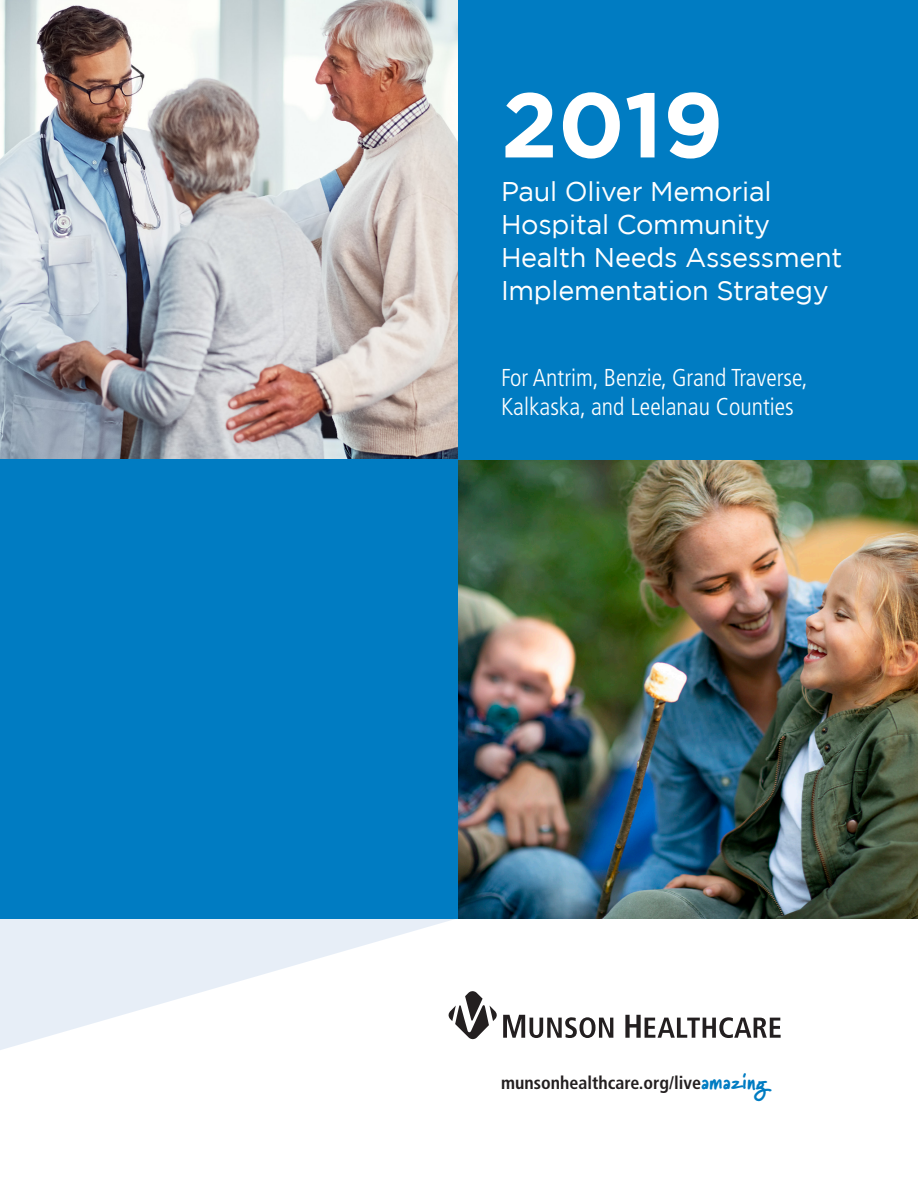
<style>
.page{position:relative;width:918px;height:1188px;background:#fff}
.page>*{position:absolute;margin:0;border:0;box-sizing:border-box;transform-origin:0 0}
.t1{font:700 91.5px "Gotham";color:#fff}
.t2{font:27px/33px "Gotham";letter-spacing:-.01em;color:#fff}
.t3{font:300 condensed 24.45px/29.4px "Frutiger";color:#fff}
.t4{font:700 condensed 18px "Frutiger";color:#231f20}
.s1{font-family:"Marydale";font-weight:900;font-stretch:normal;font-size:21.75px;color:#007cc2}
</style>
<div class="page">
<svg style="left:0;top:918px;width:676px;height:132px"></svg>
<img style="left:458px;top:459px;width:460px;height:459px">
<div style="left:0;top:459px;width:458px;height:459px;background:#007cc2"></div>
<div style="left:458px;top:0;width:460px;height:459px;background:#007cc2"></div>
<img style="left:0;top:0;width:458px;height:459px">
<svg style="left:503px;top:1015px;width:110px;height:23px"></svg>
<svg style="left:625px;top:1015px;width:156px;height:23px"></svg>
<svg style="left:449px;top:991px;width:48px;height:48px"></svg>
<p class="t1" style="left:501px;top:72px;width:224px">2019</p>
<p class="t2" style="left:501px;top:175px;width:343px">Paul Oliver Memorial<br>Hospital Community<br>Health Needs Assessment<br>Implementation Strategy</p>
<p class="t3" style="left:501px;top:363px;width:308px">For Antrim, Benzie, Grand Traverse,<br>Kalkaska, and Leelanau Counties</p>
<p class="t4" style="left:501px;top:1072px;width:268px">munsonhealthcare.org/live<span class="s1">amazing</span></p>
</div>
